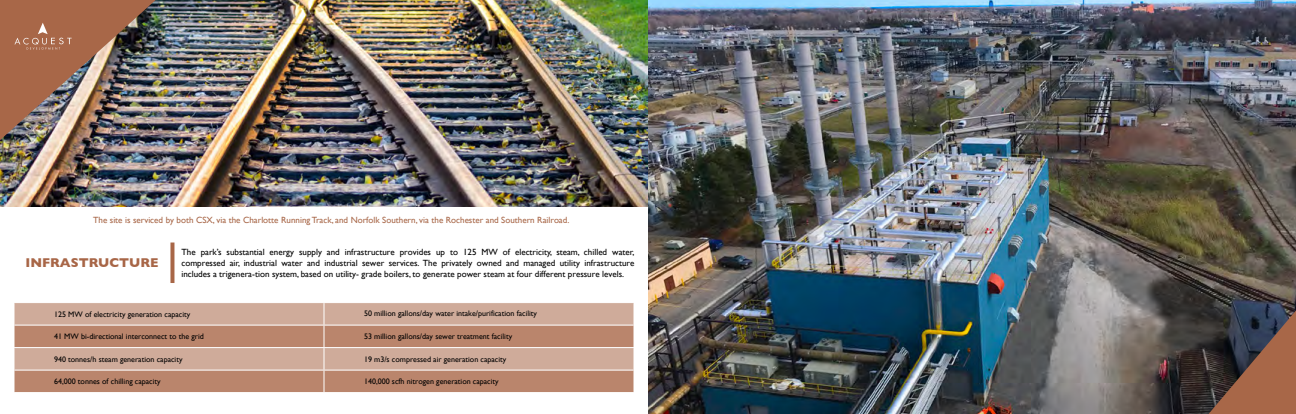
<style>
.page{position:relative;width:1296px;height:414px;background:#fff}
.page>*{position:absolute;margin:0;border:0;box-sizing:border-box;transform-origin:0 0}
.t1{font:700 13px "Gill Sans";color:#a86647}
.t2{font:9px/10.8px "Gill Sans";color:#000;text-align:justify}
.t3{font:9px "Gill Sans";color:#a86748}
.t4{font:8px "Gill Sans";color:#000}
</style>
<div class="page">
<svg style="left:15px;top:303px;width:619px;height:22px;background:#d0ac9c"></svg>
<svg style="left:15px;top:326px;width:619px;height:66px;background:#c1927c"></svg>
<hr style="left:14px;top:370px;width:310px;height:1px;background:#fff">
<hr style="left:324px;top:347px;width:310px;height:1px;background:#fff">
<hr style="left:324px;top:370px;width:310px;height:1px;background:#fff">
<svg style="left:14px;top:303px;width:1px;height:89px"></svg>
<svg style="left:324px;top:303px;width:1px;height:89px"></svg>
<hr style="left:14px;top:347px;width:310px;height:1px;background:#fff">
<img style="left:648px;top:0;width:648px;height:414px">
<svg style="left:170px;top:243px;width:4px;height:40px"></svg>
<img style="left:0;top:0;width:648px;height:207px">
<img style="left:0;top:0;width:156px;height:140px">
<svg style="left:14px;top:23px;width:58px;height:27px;background:#af7457"></svg>
<svg style="left:1209px;top:310px;width:87px;height:104px;background:#6a4c42"></svg>
<p class="t3" style="left:93px;top:214px;width:478px">The site is serviced by both CSX, via the Charlotte Running Track, and Norfolk Southern, via the Rochester and Southern Railroad.</p>
<p class="t2" style="left:181px;top:247px;width:455px">The park’s substantial energy supply and infrastructure provides up to 125 MW of electricity, steam, chilled water, compressed air, industrial water and industrial sewer services. The privately owned and managed utility infrastructure includes a trigenera-tion system, based on utility- grade boilers, to generate power steam at four different pressure levels.</p>
<p class="t4" style="left:54px;top:309px;width:138px">125 MW of electricity generation capacity</p>
<p class="t4" style="left:364px;top:309px;width:175px">50 million gallons/day water intake/purification facility</p>
<p class="t4" style="left:54px;top:332px;width:151px">41 MW bi-directional interconnect to the grid</p>
<p class="t4" style="left:364px;top:332px;width:150px">53 million gallons/day sewer treatment facility</p>
<p class="t4" style="left:54px;top:354px;width:130px">940 tonnes/h steam generation capacity</p>
<p class="t4" style="left:364px;top:354px;width:144px">19 m3/s compressed air generation capacity</p>
<p class="t4" style="left:54px;top:377px;width:108px">64,000 tonnes of chilling capacity</p>
<p class="t4" style="left:364px;top:377px;width:136px">140,000 scfh nitrogen generation capacity</p>
<h1 class="t1" style="left:25px;top:253px;width:36px">INFRASTRUCTURE</h1>
</div>
